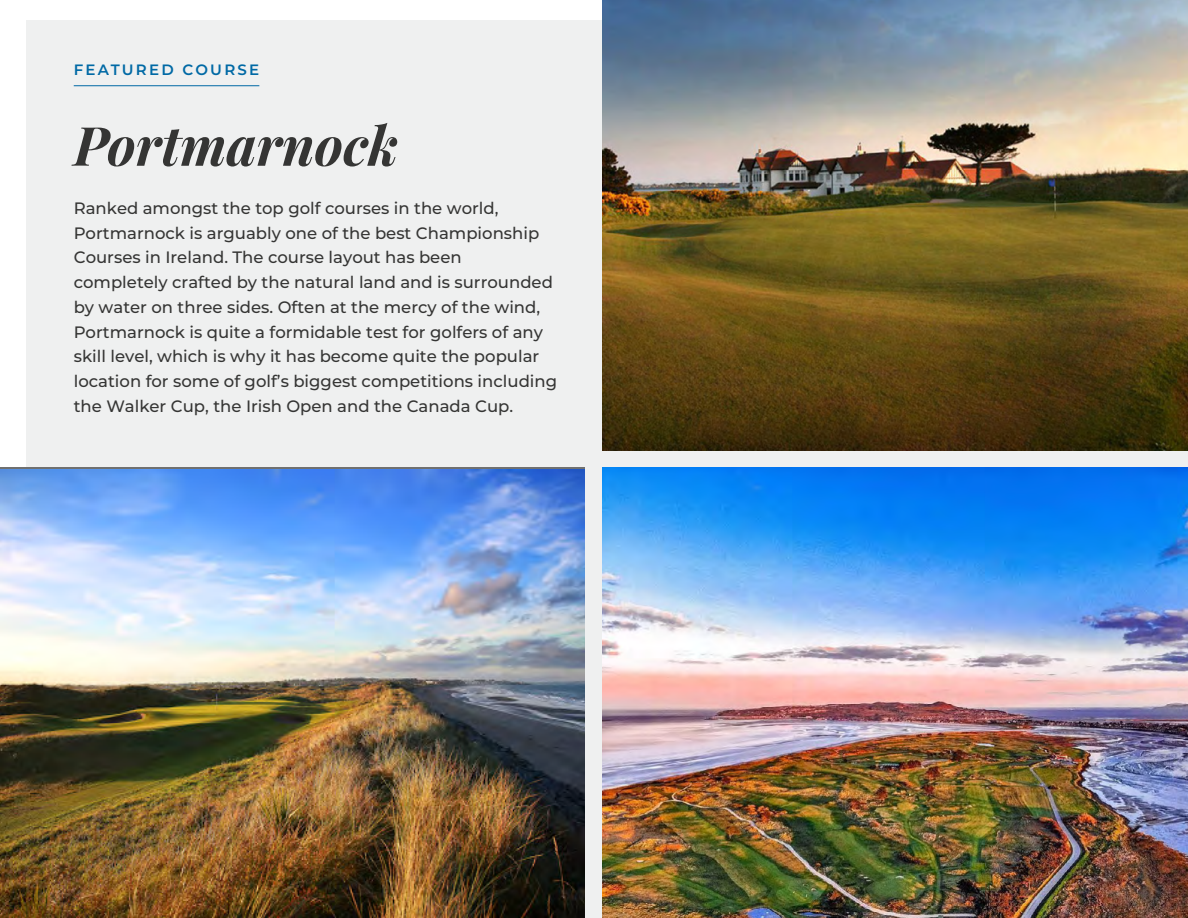
<style>
.page{position:relative;width:1188px;height:918px;background:#fff}
.page>*{position:absolute;margin:0;border:0;box-sizing:border-box;transform-origin:0 0}
.t1{font:italic 700 54px "Playfair Display";color:#353534}
.t2{font:500 16.5px/24.8px "Montserrat";color:#353534}
.t3{font:600 15px "Montserrat";letter-spacing:.15em;color:#0069a5}
</style>
<div class="page">
<div style="left:26px;top:20px;width:1162px;height:898px;background:#eff0f0"></div>
<img style="left:603px;top:0;width:584px;height:450px">
<hr style="left:74px;top:85px;width:185px;height:1px;background:#0069a5">
<img style="left:603px;top:468px;width:585px;height:450px">
<img style="left:0;top:469px;width:585px;height:449px">
<p class="t3" style="left:74px;top:59px;width:187px">FEATURED COURSE</p>
<h1 class="t1" style="left:74px;top:102px;width:326px">Portmarnock</h1>
<p class="t2" style="left:74px;top:195px;width:485px">Ranked amongst the top golf courses in the world, Portmarnock is arguably one of the best Championship Courses in Ireland. The course layout has been completely crafted by the natural land and is surrounded by water on three sides. Often at the mercy of the wind, Portmarnock is quite a formidable test for golfers of any skill level, which is why it has become quite the popular location for some of golf’s biggest competitions including the Walker Cup, the Irish Open and the Canada Cup.</p>
</div>
